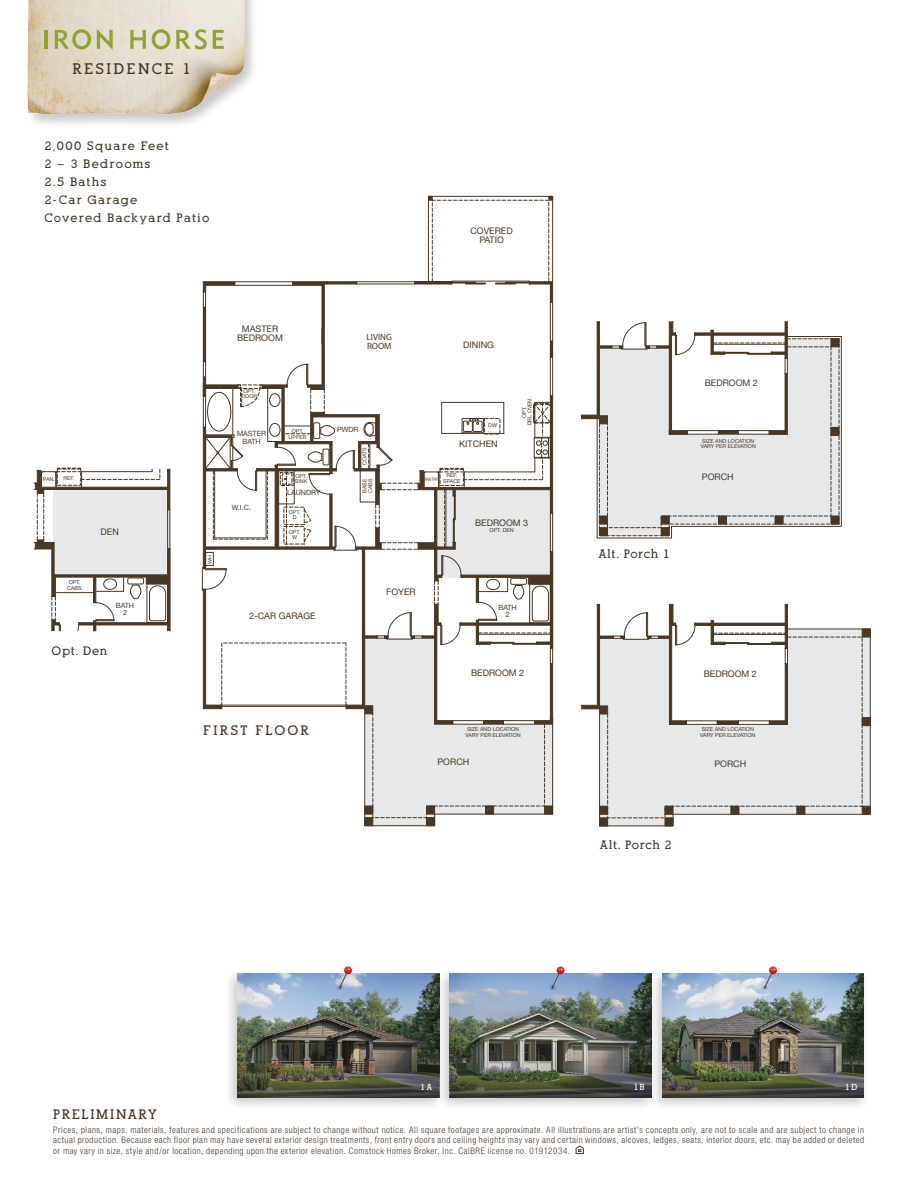
<style>
.page{position:relative;width:918px;height:1188px;background:#fff}
.page>*{position:absolute;margin:0;border:0;box-sizing:border-box;transform-origin:0 0}
.t1{font:700 15px "Alexandria";letter-spacing:.155em;color:#483626}
.t2{font:700 13.5px "Alexandria";letter-spacing:.115em;color:#483626}
.t3{font:700 13.5px "Alexandria";letter-spacing:.155em;color:#483626}
.t4{font:700 12px/18px "Alexandria";letter-spacing:.105em;color:#483626}
.t5{font:700 12px "Alexandria";letter-spacing:.05em;color:#483626}
.t6{font:300 condensed 9px/10.5px "Helvetica Neue";letter-spacing:.06em;color:#483626;text-align:justify}
.t7{font:9px/9px "Helvetica Neue";color:#483726;text-align:center}
.t8{font:9px/9px "Myriad Pro";color:#483726}
.t9{font:700 8.7px "Alexandria";color:#fff}
.t10{font:7.2px/7.2px "Helvetica Neue";color:#483726;text-align:center}
.t11{font:5.4px/5.4px "Helvetica Neue";color:#483726;text-align:center}
.t12{font:4.5px "Helvetica Neue";letter-spacing:-.01em;color:#483726;scale:.8 1}
</style>
<div class="page">
<svg style="left:202px;top:196px;width:351px;height:630px"></svg>
<div style="left:510px;top:578px;width:17px;height:7px;border:1px solid #483726;border-radius:2px"></div>
<div style="left:486px;top:579px;width:14px;height:11px;border:1px solid #483726;border-radius:50%"></div>
<div style="left:269px;top:393px;width:11px;height:14px;border:1px solid #483726;border-radius:50%"></div>
<div style="left:269px;top:423px;width:11px;height:14px;border:1px solid #483726;border-radius:50%"></div>
<svg style="left:599px;top:629px;width:272px;height:197px;background:#e1e1e1"></svg>
<hr style="left:787px;top:664px;width:1px;height:60px;background:#483726">
<hr style="left:787px;top:604px;width:1px;height:44px;background:#483726">
<svg style="left:864px;top:631px;width:4px;height:4px"></svg>
<div style="left:862px;top:629px;width:8px;height:8px;border:1px solid #483726"></div>
<svg style="left:864px;top:719px;width:4px;height:5px"></svg>
<div style="left:862px;top:717px;width:8px;height:9px;border:1px solid #483726"></div>
<svg style="left:864px;top:808px;width:4px;height:5px"></svg>
<div style="left:862px;top:806px;width:8px;height:9px;border:1px solid #483726"></div>
<svg style="left:799px;top:808px;width:4px;height:5px"></svg>
<div style="left:797px;top:806px;width:8px;height:9px;border:1px solid #483726"></div>
<svg style="left:733px;top:808px;width:4px;height:5px"></svg>
<div style="left:731px;top:806px;width:8px;height:9px;border:1px solid #483726"></div>
<svg style="left:665px;top:808px;width:8px;height:18px"></svg>
<div style="left:665px;top:806px;width:8px;height:9px;border:1px solid #483726"></div>
<div style="left:599px;top:818px;width:9px;height:8px;border:1px solid #483726"></div>
<svg style="left:600px;top:808px;width:8px;height:18px"></svg>
<div style="left:599px;top:806px;width:9px;height:9px;border:1px solid #483726"></div>
<svg style="left:582px;top:604px;width:205px;height:121px"></svg>
<div style="left:785px;top:648px;width:3px;height:16px;border:1px solid #483726"></div>
<svg style="left:597px;top:336px;width:245px;height:202px"></svg>
<hr style="left:787px;top:336px;width:54px;height:1px;background:#483726">
<svg style="left:581px;top:321px;width:258px;height:215px"></svg>
<svg style="left:576px;top:1145px;width:8px;height:9px"></svg>
<div style="left:225px;top:969px;width:220px;height:142px;background:#231f20;opacity:.25"></div>
<img style="left:237px;top:973px;width:200px;height:76px">
<svg style="left:335px;top:966px;width:17px;height:26px"></svg>
<svg style="left:237px;top:1049px;width:200px;height:48px;background:#515041"></svg>
<div style="left:437px;top:969px;width:220px;height:142px;background:#231f20;opacity:.25"></div>
<img style="left:450px;top:973px;width:199px;height:76px">
<svg style="left:547px;top:966px;width:17px;height:26px"></svg>
<svg style="left:450px;top:1049px;width:199px;height:48px;background:#585b4e"></svg>
<div style="left:649px;top:969px;width:221px;height:142px;background:#231f20;opacity:.25"></div>
<img style="left:662px;top:973px;width:202px;height:76px">
<svg style="left:760px;top:966px;width:17px;height:26px"></svg>
<img style="left:662px;top:1049px;width:202px;height:48px">
<hr style="left:170px;top:548px;width:1px;height:83px;background:#483726">
<hr style="left:170px;top:469px;width:1px;height:41px;background:#483726">
<svg style="left:34px;top:468px;width:136px;height:163px"></svg>
<div style="left:127px;top:578px;width:17px;height:6px;border:1px solid #483726;border-radius:2px"></div>
<div style="left:103px;top:579px;width:14px;height:11px;border:1px solid #483726;border-radius:50%"></div>
<div style="left:24px;top:0;width:235px;height:130px;background:#231f20;opacity:.25"></div>
<img style="left:24px;top:0;width:229px;height:118px">
<hr style="left:44px;top:30px;width:4px;height:19px;background:#90a333">
<svg style="left:55px;top:29px;width:36px;height:20px"></svg>
<svg style="left:97px;top:29px;width:16px;height:20px"></svg>
<svg style="left:130px;top:30px;width:16px;height:19px"></svg>
<svg style="left:152px;top:29px;width:18px;height:20px"></svg>
<svg style="left:176px;top:29px;width:31px;height:20px"></svg>
<svg style="left:213px;top:30px;width:11px;height:19px"></svg>
<h1 class="t1" style="left:72px;top:61px;width:120px">RESIDENCE 1</h1>
<h3 class="t4" style="left:44px;top:137px;width:167px">2,000 Square Feet<br>2 – 3 Bedrooms<br>2.5 Baths<br>2-Car Garage<br>Covered Backyard Patio</h3>
<p class="t7" style="left:470px;top:227px;width:44px">COVERED<br>PATIO</p>
<p class="t11" style="left:43px;top:476px;width:13px">PAN.</p>
<p class="t11" style="left:64px;top:476px;width:12px">REF.</p>
<p class="t11" style="left:67px;top:580px;width:16px;text-align:left">OPT.<br>CABS</p>
<p class="t7" style="left:101px;top:528px;width:20px">DEN</p>
<p class="t10" style="left:116px;top:602px;width:20px">BATH<br>2</p>
<h3 class="t4" style="left:52px;top:642px;width:57px">Opt. Den</h3>
<p class="t11" style="left:207px;top:564px;width:10px;rotate:-90deg">WH</p>
<p class="t7" style="left:237px;top:325px;width:47px">MASTER<br>BEDROOM</p>
<p class="t11" style="left:241px;top:389px;width:17px">OPT.<br>DOOR</p>
<p class="t10" style="left:237px;top:431px;width:31px">MASTER<br>BATH</p>
<p class="t10" style="left:232px;top:504px;width:21px">W.I.C.</p>
<p class="t11" style="left:289px;top:428px;width:19px;line-height:6.3px">OPT.<br>UPPER</p>
<p class="t11" style="left:295px;top:473px;width:14px;text-align:left">OPT.<br>SINK</p>
<p class="t10" style="left:287px;top:489px;width:35px">LAUNDRY</p>
<p class="t11" style="left:289px;top:510px;width:13px">OPT.<br>D</p>
<p class="t11" style="left:289px;top:530px;width:13px">OPT.<br>W</p>
<p class="t8" style="left:367px;top:332px;width:27px">LIVING<br>ROOM</p>
<p class="t10" style="left:337px;top:427px;width:23px">PWDR</p>
<p class="t11" style="left:362px;top:465px;width:19px;rotate:-90deg">COATS</p>
<p class="t11" style="left:362px;top:493px;width:16px;text-align:left;rotate:-90deg">BASE<br>CABS</p>
<p class="t7" style="left:463px;top:341px;width:32px">DINING</p>
<p class="t11" style="left:488px;top:423px;width:10px">DW</p>
<p class="t7" style="left:459px;top:440px;width:40px">KITCHEN</p>
<p class="t11" style="left:443px;top:473px;width:19px">REF.<br>SPACE</p>
<p class="t12" style="left:424px;top:476px;width:18px">PANTRY</p>
<p class="t11" style="left:522px;top:425px;width:28px;rotate:-90deg">OPT.<br>DBL OVEN</p>
<p class="t7" style="left:475px;top:518px;width:55px">BEDROOM 3</p>
<p class="t11" style="left:490px;top:528px;width:26px">OPT. DEN</p>
<p class="t7" style="left:249px;top:612px;width:68px">2-CAR GARAGE</p>
<p class="t7" style="left:386px;top:588px;width:31px">FOYER</p>
<p class="t10" style="left:499px;top:604px;width:20px">BATH<br>2</p>
<h2 class="t3" style="left:203px;top:723px;width:107px">FIRST FLOOR</h2>
<p class="t7" style="left:471px;top:669px;width:55px">BEDROOM 2</p>
<p class="t11" style="left:466px;top:727px;width:57px;text-align:left">SIZE AND LOCATION<br>VARY PER ELEVATION</p>
<p class="t7" style="left:437px;top:758px;width:33px">PORCH</p>
<h3 class="t5" style="left:598px;top:548px;width:73px">Alt. Porch 1</h3>
<p class="t7" style="left:705px;top:379px;width:55px">BEDROOM 2</p>
<p class="t7" style="left:728px;top:432px;width:33px">PORCH</p>
<p class="t11" style="left:701px;top:439px;width:57px;text-align:left">SIZE AND LOCATION<br>VARY PER ELEVATION</p>
<p class="t7" style="left:702px;top:473px;width:33px">PORCH</p>
<h3 class="t5" style="left:600px;top:838px;width:73px">Alt. Porch 2</h3>
<p class="t7" style="left:704px;top:670px;width:55px">BEDROOM 2</p>
<p class="t11" style="left:700px;top:727px;width:57px;text-align:left">SIZE AND LOCATION<br>VARY PER ELEVATION</p>
<p class="t7" style="left:714px;top:759px;width:33px">PORCH</p>
<p class="t9" style="left:420px;top:1083px;width:14px">1A</p>
<p class="t9" style="left:633px;top:1083px;width:13px">1B</p>
<p class="t9" style="left:845px;top:1083px;width:14px">1D</p>
<h2 class="t2" style="left:53px;top:1107px;width:105px">PRELIMINARY</h2>
<p class="t6" style="left:53px;top:1124px;width:812px">Prices, plans, maps, materials, features and specifications are subject to change without notice. All square footages are approximate. All illustrations are artist’s concepts only, are not to scale and are subject to change in actual production. Because each floor plan may have several exterior design treatments, front entry doors and ceiling heights may vary and certain windows, alcoves, ledges, seats, interior doors, etc. may be added or deleted or may vary in size, style and/or location, depending upon the exterior elevation. Comstock Homes Broker, Inc. CalBRE license no. 01912034.</p>
</div>
